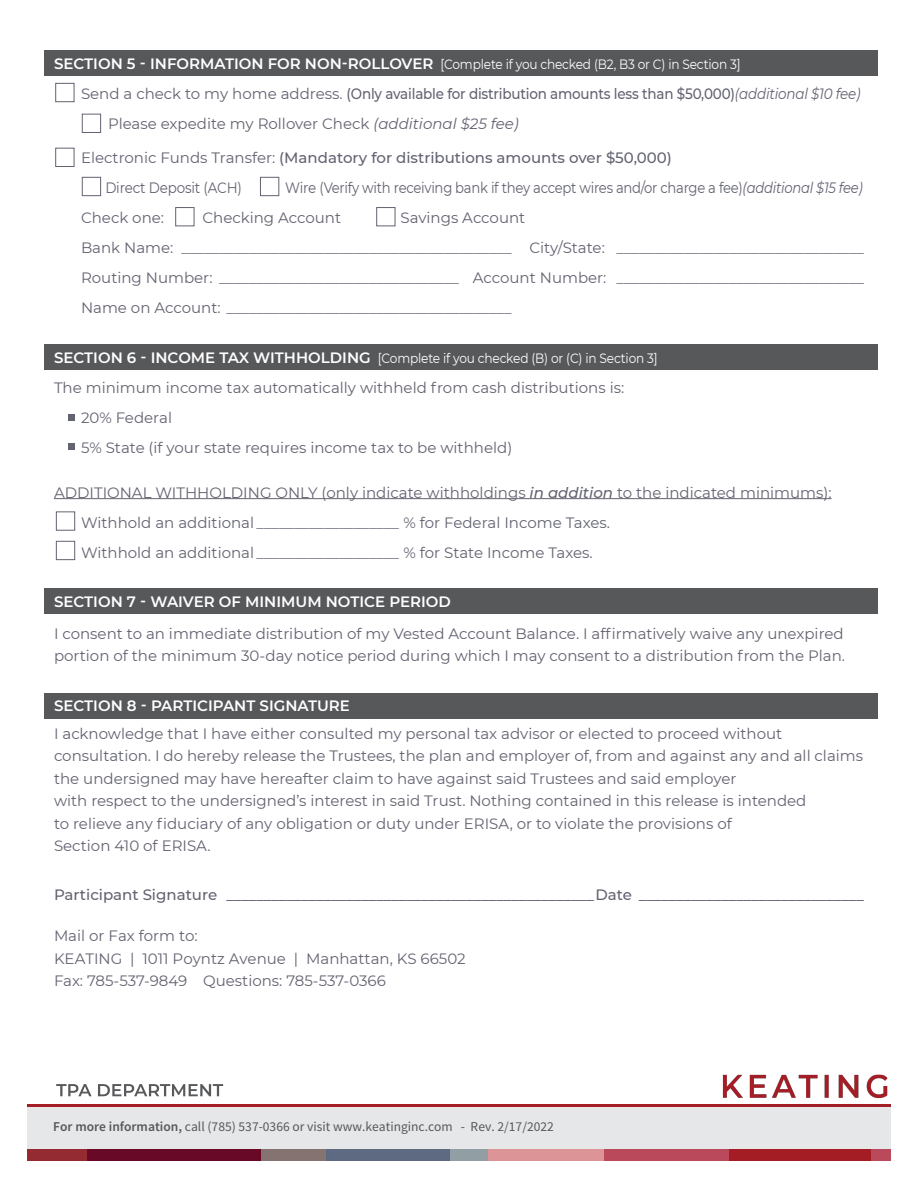
<style>
.page{position:relative;width:918px;height:1188px;background:#fff}
.page>*{position:absolute;margin:0;border:0;box-sizing:border-box;transform-origin:0 0}
.t1{font:15px/30px "Montserrat";color:#626371}
.t2{font:500 15px/30px "Montserrat";color:#626371}
.t3{font:15px "Montserrat";letter-spacing:-.02em;color:#626371;scale:.9 1}
.t4{font:600 15px "Montserrat";color:#fff}
.t5{font:13.5px "Montserrat";letter-spacing:-.015em;color:#fff;scale:.9 1}
.t6{font:13.5px "Source Sans Pro";color:#57585a}
.s1{font-weight:600;font-size:15px}
.s2{font-weight:500}
.s3{font-style:italic}
.s4{font-weight:400}
.s5{font-weight:500;font-style:italic}
.s6{font-weight:600}
</style>
<div class="page">
<img style="left:722px;top:1074px;width:166px;height:24px">
<div style="left:44px;top:50px;width:834px;height:26px;background:#57585a"></div>
<div style="left:44px;top:344px;width:834px;height:26px;background:#57585a"></div>
<div style="left:44px;top:588px;width:834px;height:26px;background:#57585a"></div>
<div style="left:44px;top:693px;width:834px;height:25px;background:#57585a"></div>
<hr style="left:54px;top:498px;width:778px;height:1px;background:#626371">
<div style="left:56px;top:83px;width:18px;height:19px;border:1px solid #626371"></div>
<div style="left:56px;top:148px;width:18px;height:19px;border:1px solid #626371"></div>
<div style="left:176px;top:207px;width:18px;height:19px;border:1px solid #626371"></div>
<div style="left:376px;top:207px;width:19px;height:19px;border:1px solid #626371"></div>
<div style="left:56px;top:512px;width:19px;height:18px;border:1px solid #626371"></div>
<div style="left:56px;top:541px;width:19px;height:19px;border:1px solid #626371"></div>
<div style="left:82px;top:114px;width:19px;height:19px;border:1px solid #626371"></div>
<div style="left:82px;top:177px;width:19px;height:19px;border:1px solid #626371"></div>
<div style="left:260px;top:177px;width:19px;height:19px;border:1px solid #626371"></div>
<svg style="left:68px;top:414px;width:6px;height:6px"></svg>
<div style="left:68px;top:443px;width:6px;height:7px;background:#626371"></div>
<div style="left:27px;top:1105px;width:864px;height:46px;background:#e6e7e9"></div>
<hr style="left:27px;top:1105px;width:864px;height:2px;background:#a51d25">
<div style="left:27px;top:1149px;width:287px;height:12px;background:#952b32"></div>
<div style="left:87px;top:1149px;width:287px;height:12px;background:#680928"></div>
<div style="left:261px;top:1149px;width:235px;height:12px;background:#847370"></div>
<div style="left:326px;top:1149px;width:287px;height:12px;background:#5d6a82"></div>
<div style="left:450px;top:1149px;width:248px;height:12px;background:#919fa5"></div>
<div style="left:488px;top:1149px;width:309px;height:12px;background:#dd9496"></div>
<div style="left:604px;top:1149px;width:287px;height:12px;background:#ba495b"></div>
<div style="left:729px;top:1149px;width:141px;height:12px;background:#a41d25"></div>
<hr style="left:766px;top:1105px;width:117px;height:1px;background:#9f1d24">
<svg style="left:56px;top:1084px;width:36px;height:12px"></svg>
<svg style="left:98px;top:1084px;width:125px;height:12px"></svg>
<p class="t5" style="left:54px;top:54px;width:764px"><span class="s1">SECTION 5 - INFORMATION FOR NON-ROLLOVER</span> [Complete if you checked (B2, B3 or C) in Section 3]</p>
<p class="t1" style="left:108px;top:78px;width:754px;text-indent:-27px">Send a check to my home address. <span class="s2">(Only available for distribution amounts less than $50,000)</span><span class="s3">(additional $10 fee)<br></span>Please expedite my Rollover Check <span class="s3">(additional $25 fee)</span></p>
<p class="t2" style="left:105px;top:142px;width:568px;text-indent:-24px"><span class="s4">Electronic Funds Transfer:</span> (Mandatory for distributions amounts over $50,000)<br><span class="s4">Direct Deposit (ACH)</span></p>
<p class="t3" style="left:285px;top:177px;width:643px">Wire (Verify with receiving bank if they accept wires and/or charge a fee)<span class="s3">(additional $15 fee)</span></p>
<p class="t1" style="left:81px;top:202px;width:784px;text-indent:320px">Savings Account<br>Bank Name: ____________________________________________ City/State: _________________________________ Routing Number: ________________________________ Account Number: _________________________________ Name on Account: ______________________________________</p>
<p class="t5" style="left:54px;top:348px;width:672px"><span class="s1">SECTION 6 - INCOME TAX WITHHOLDING</span> [Complete if you checked (B) or (C) in Section 3]</p>
<p class="t1" style="left:81px;top:372px;width:545px;text-indent:-27px">The minimum income tax automatically withheld from cash distributions is:<br>20% Federal<br>5% State (if your state requires income tax to be withheld)</p>
<p class="t1" style="left:81px;top:477px;width:752px;text-indent:-27px">ADDITIONAL WITHHOLDING ONLY (only indicate withholdings <span class="s5">in addition</span> to the indicated minimums):<br>Withhold an additional ___________________ % for Federal Income Taxes.<br>Withhold an additional ___________________ % for State Income Taxes.</p>
<p class="t4" style="left:54px;top:591px;width:398px">SECTION 7 - WAIVER OF MINIMUM NOTICE PERIOD</p>
<p class="t1" style="left:54px;top:621px;width:793px;line-height:22.5px">I consent to an immediate distribution of my Vested Account Balance. I affirmatively waive any unexpired portion of the minimum 30-day notice period during which I may consent to a distribution from the Plan.</p>
<p class="t4" style="left:54px;top:695px;width:297px">SECTION 8 - PARTICIPANT SIGNATURE</p>
<p class="t1" style="left:54px;top:722px;width:811px;line-height:22.5px">I acknowledge that I have either consulted my personal tax advisor or elected to proceed without consultation. I do hereby release the Trustees, the plan and employer of, from and against any and all claims the undersigned may have hereafter claim to have against said Trustees and said employer<br>with respect to the undersigned’s interest in said Trust. Nothing contained in this release is intended<br>to relieve any fiduciary of any obligation or duty under ERISA, or to violate the provisions of<br>Section 410 of ERISA.</p>
<p class="t2" style="left:54px;top:879px;width:811px">Participant Signature _________________________________________________Date ______________________________</p>
<p class="t1" style="left:54px;top:924px;width:413px;line-height:22.5px">Mail or Fax form to:<br>KEATING | 1011 Poyntz Avenue | Manhattan, KS 66502<br>Fax: 785-537-9849 Questions: 785-537-0366</p>
<p class="t1" style="left:81px;top:202px;width:85px">Check one:</p>
<p class="t1" style="left:202px;top:202px;width:140px">Checking Account</p>
<p class="t6" style="left:53px;top:1118px;width:502px"><span class="s6">For more information,</span> call (785) 537-0366 or visit www.keatinginc.com - Rev. 2/17/2022</p>
</div>
